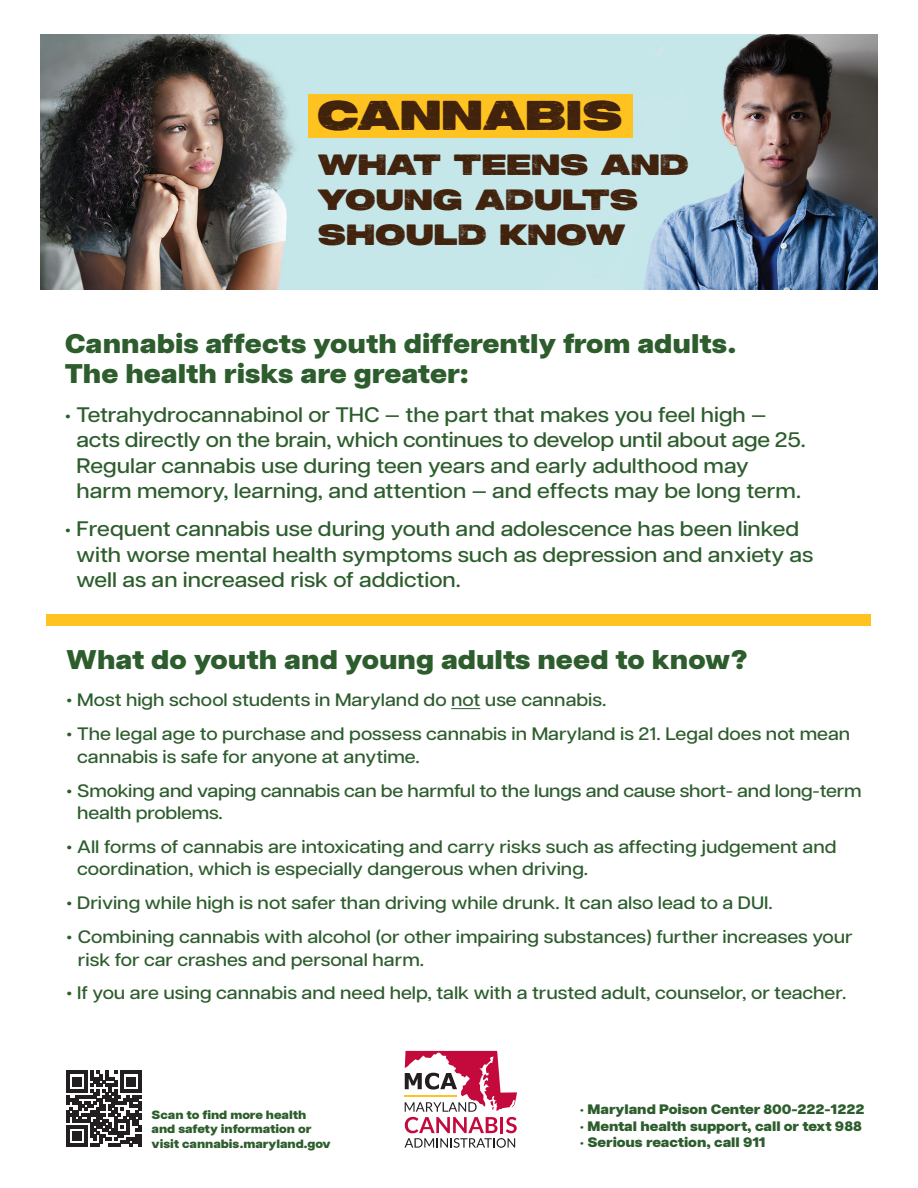
<style>
.page{position:relative;width:918px;height:1188px;background:#fff}
.page>*{position:absolute;margin:0;border:0;box-sizing:border-box;transform-origin:0 0}
.t1{font:41.7px "Peckham Press";color:#41220d}
.t2{font:29.4px/35.2px "Peckham Press";color:#41220d}
.t3{font:800 27px/30px "Articulat CF";color:#2d5d2d;scale:1.1 1}
.t4{font:500 21px/25.2px "Articulat CF";color:#2d5d2d;scale:1.1 1}
.t5{font:500 18px/22.5px "Articulat CF";color:#2d5d2d;scale:1.1 1}
.t6{font:800 13.65px "Articulat CF";letter-spacing:-.005em;color:#2d5d2d;scale:1.1 1}
.t7{font:800 12px/14.4px "Articulat CF";letter-spacing:-.005em;color:#2d5d2d;scale:1.1 1}
.s1{font-weight:700}
.s2{font-weight:700;font-size:21px}
</style>
<div class="page">
<img style="left:40px;top:34px;width:838px;height:256px">
<div style="left:46px;top:614px;width:824px;height:12px;background:#fec221"></div>
<svg style="left:66px;top:1071px;width:76px;height:76px"></svg>
<hr style="left:404px;top:1095px;width:53px;height:2px;background:#fec221">
<svg style="left:405px;top:1051px;width:112px;height:97px"></svg>
<svg style="left:451px;top:708px;width:29px;height:1px"></svg>
<div style="left:308px;top:94px;width:325px;height:43px;background:#fec221"></div>
<h1 class="t1" style="left:317px;top:95px;width:307px">CANNABIS</h1>
<h2 class="t2" style="left:318px;top:149px;width:372px">WHAT TEENS AND<br>YOUNG ADULTS<br>SHOULD KNOW</h2>
<h3 class="t3" style="left:65px;top:329px;width:612px">Cannabis affects youth differently from adults.<br>The health risks are greater:</h3>
<p class="t4" style="left:76px;top:401px;width:664px;text-indent:-12px"><span class="s1">•</span> Tetrahydrocannabinol or THC — the part that makes you feel high — acts directly on the brain, which continues to develop until about age 25.<br>Regular cannabis use during teen years and early adulthood may harm memory, learning, and attention — and effects may be long term.</p>
<p class="t4" style="left:76px;top:515px;width:671px;text-indent:-12px"><span class="s1">•</span> Frequent cannabis use during youth and adolescence has been linked with worse mental health symptoms such as depression and anxiety as well as an increased risk of addiction.</p>
<h3 class="t3" style="left:66px;top:645px;width:621px">What do youth and young adults need to know?</h3>
<p class="t5" style="left:66px;top:688px;width:492px"><span class="s2">•</span> Most high school students in Maryland do not use cannabis.</p>
<p class="t5" style="left:77px;top:722px;width:704px;text-indent:-11px"><span class="s2">•</span> The legal age to purchase and possess cannabis in Maryland is 21. Legal does not mean cannabis is safe for anyone at anytime.</p>
<p class="t5" style="left:77px;top:778px;width:715px;text-indent:-11px"><span class="s2">•</span> Smoking and vaping cannabis can be harmful to the lungs and cause short- and long-term health problems.</p>
<p class="t5" style="left:77px;top:834px;width:692px;text-indent:-11px"><span class="s2">•</span> All forms of cannabis are intoxicating and carry risks such as affecting judgement and coordination, which is especially dangerous when driving.</p>
<p class="t5" style="left:66px;top:891px;width:644px"><span class="s2">•</span> Driving while high is not safer than driving while drunk. It can also lead to a DUI.</p>
<p class="t5" style="left:78px;top:925px;width:706px;text-indent:-12px"><span class="s2">•</span> Combining cannabis with alcohol (or other impairing substances) further increases your risk for car crashes and personal harm.</p>
<p class="t5" style="left:66px;top:981px;width:711px"><span class="s2">•</span> If you are using cannabis and need help, talk with a trusted adult, counselor, or teacher.</p>
<p class="t7" style="left:152px;top:1107px;width:164px">Scan to find more health and safety information or visit cannabis.maryland.gov</p>
<p class="t6" style="left:580px;top:1099px;width:260px">• Maryland Poison Center 800-222-1222</p>
<p class="t6" style="left:580px;top:1116px;width:258px">• Mental health support, call or text 988</p>
<p class="t6" style="left:580px;top:1132px;width:170px">• Serious reaction, call 911</p>
</div>
